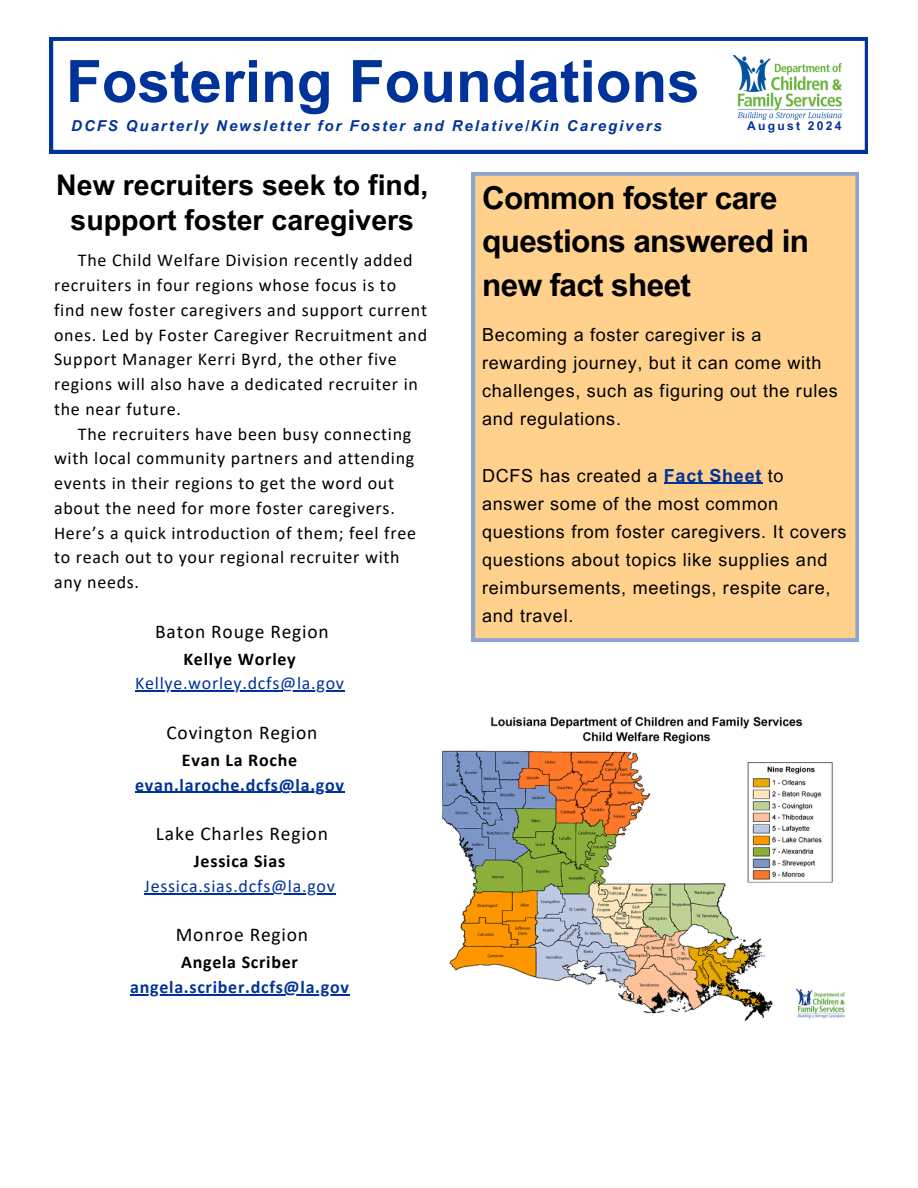
<style>
.page{position:relative;width:918px;height:1188px;background:#fff}
.page>*{position:absolute;margin:0;border:0;box-sizing:border-box;transform-origin:0 0}
.t1{font:700 58.5px "Arial MT Pro";color:#039}
.t2{font:700 31.5px/43.8px "Arial MT Pro";letter-spacing:-.02em;color:#000}
.t3{font:700 28.5px/34.8px "Arial MT Pro";color:#000;text-align:center}
.t4{font:19.5px "Calibri";letter-spacing:.04em;color:#000}
.t5{font:18px "Calibri";letter-spacing:.04em;color:#000}
.t6{font:18px/28.2px "Arial MT Pro";letter-spacing:.04em;color:#000}
.t7{font:700 18px "Calibri";letter-spacing:.04em;color:#039}
.t8{font:18px "Calibri";letter-spacing:.04em;color:#039}
.t9{font:700 18px "Calibri";letter-spacing:.04em;color:#000}
.t10{font:italic 700 15px "Arial MT Pro";letter-spacing:.13em;color:#039}
.t11{font:700 12.15px "Arial MT Pro";letter-spacing:.185em;color:#039}
.s1{font-weight:700;color:#039}
</style>
<div class="page">
<div style="left:472px;top:172px;width:387px;height:469px;background:#ffd18d"></div>
<hr style="left:664px;top:483px;width:98px;height:1px;background:#039">
<svg style="left:50px;top:38px;width:818px;height:115px"></svg>
<img style="left:442px;top:716px;width:403px;height:306px">
<hr style="left:135px;top:691px;width:210px;height:1px;background:#039">
<hr style="left:135px;top:792px;width:210px;height:1px;background:#039">
<hr style="left:144px;top:893px;width:192px;height:1px;background:#039">
<hr style="left:130px;top:994px;width:220px;height:1px;background:#039">
<h2 class="t1" style="left:66px;top:60px;width:635px">Fostering Foundations</h2>
<h3 class="t10" style="left:71px;top:120px;width:592px">DCFS Quarterly Newsletter for Foster and Relative/Kin Caregivers</h3>
<p class="t11" style="left:747px;top:122px;width:96px">August 2024</p>
<p class="t3" style="left:56px;top:171px;width:374px">New recruiters seek to find, support foster caregivers</p>
<p class="t5" style="left:78px;top:253px;width:336px">The Child Welfare Division recently added</p>
<p class="t5" style="left:54px;top:278px;width:344px">recruiters in four regions whose focus is to</p>
<p class="t5" style="left:54px;top:302px;width:375px">find new foster caregivers and support current</p>
<p class="t5" style="left:54px;top:327px;width:375px">ones. Led by Foster Caregiver Recruitment and</p>
<p class="t5" style="left:54px;top:352px;width:344px">Support Manager Kerri Byrd, the other five</p>
<p class="t5" style="left:54px;top:377px;width:365px">regions will also have a dedicated recruiter in</p>
<p class="t5" style="left:54px;top:401px;width:128px">the near future.</p>
<p class="t5" style="left:78px;top:426px;width:335px">The recruiters have been busy connecting</p>
<p class="t5" style="left:54px;top:451px;width:362px">with local community partners and attending</p>
<p class="t5" style="left:54px;top:476px;width:342px">events in their regions to get the word out</p>
<p class="t5" style="left:54px;top:500px;width:342px">about the need for more foster caregivers.</p>
<p class="t5" style="left:54px;top:525px;width:364px">Here’s a quick introduction of them; feel free</p>
<p class="t5" style="left:54px;top:550px;width:347px">to reach out to your regional recruiter with</p>
<p class="t5" style="left:54px;top:575px;width:87px">any needs.</p>
<h2 class="t4" style="left:155px;top:623px;width:175px">Baton Rouge Region</h2>
<h2 class="t9" style="left:183px;top:651px;width:114px">Kellye Worley</h2>
<h3 class="t8" style="left:135px;top:676px;width:210px">Kellye.worley.dcfs@la.gov</h3>
<h3 class="t4" style="left:166px;top:724px;width:152px">Covington Region</h3>
<h3 class="t9" style="left:182px;top:752px;width:117px">Evan La Roche</h3>
<h3 class="t7" style="left:135px;top:777px;width:211px">evan.laroche.dcfs@la.gov</h3>
<h3 class="t4" style="left:156px;top:826px;width:173px">Lake Charles Region</h3>
<h3 class="t9" style="left:194px;top:854px;width:93px">Jessica Sias</h3>
<p class="t8" style="left:144px;top:878px;width:192px">Jessica.sias.dcfs@la.gov</p>
<p class="t4" style="left:176px;top:927px;width:134px">Monroe Region</p>
<p class="t9" style="left:181px;top:955px;width:118px">Angela Scriber</p>
<p class="t7" style="left:130px;top:980px;width:220px">angela.scriber.dcfs@la.gov</p>
<h1 class="t2" style="left:482px;top:180px;width:329px">Common foster care questions answered in new fact sheet</h1>
<p class="t6" style="left:482px;top:323px;width:357px">Becoming a foster caregiver is a rewarding journey, but it can come with challenges, such as figuring out the rules and regulations.</p>
<h4 class="t6" style="left:482px;top:463px;width:366px">DCFS has created a <span class="s1">Fact Sheet</span> to answer some of the most common questions from foster caregivers. It covers questions about topics like supplies and reimbursements, meetings, respite care, and travel.</h4>
</div>
